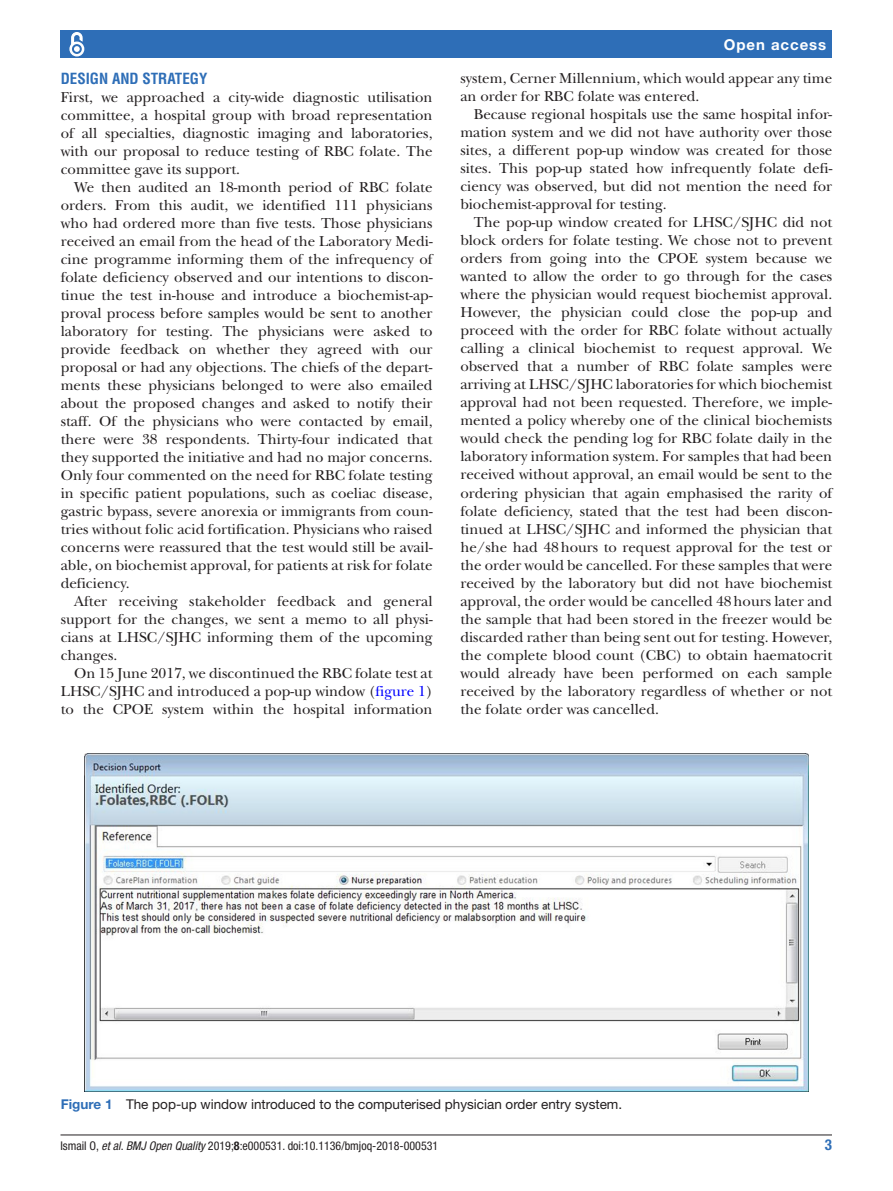
<style>
.page{position:relative;width:893px;height:1191px;background:#fff}
.page>*{position:absolute;margin:0;border:0;box-sizing:border-box;transform-origin:0 0}
.t1{font:15px/18px "New Baskerville";color:#231f20;text-align:justify}
.t2{font:700 condensed 15px "Helvetica LT Std";color:#2e6eb7}
.t3{font:700 15px "Helvetica Neue LT Std";letter-spacing:.065em;color:#fff}
.t4{font:700 condensed 15px "Helvetica Neue LT Std";color:#2e6eb7}
.t5{font:13.5px "Helvetica Neue LT Std";color:#231f20}
.t6{font:condensed 12px "Helvetica Neue LT Std";color:#231f20}
.s1{color:#00f}
.s2{font-weight:700;color:#2e6eb7}
.s3{font-style:italic}
.s4{font-weight:700}
</style>
<div class="page">
<hr style="left:61px;top:1134px;width:771px;height:1px;background:#231f20">
<div style="left:61px;top:31px;width:771px;height:27px;background:#2e6eb7"></div>
<svg style="left:69px;top:32px;width:16px;height:25px"></svg>
<img style="left:84px;top:753px;width:725px;height:338px">
<p class="t2" style="left:61px;top:69px;width:148px">DESIGN AND STRATEGY</p>
<p class="t1" style="left:61px;top:88px;width:373px">First, we approached a city-wide diagnostic utilisation committee, a hospital group with broad representation of all specialties, diagnostic imaging and laboratories, with our proposal to reduce testing of RBC folate. The committee gave its support.</p>
<p class="t1" style="left:61px;top:178px;width:373px;text-indent:14px">We then audited an 18-month period of RBC folate orders. From this audit, we identified 111 physicians who had ordered more than five tests. Those physicians received an email from the head of the Laboratory Medi&shy;cine programme informing them of the infrequency of folate deficiency observed and our intentions to discon&shy;tinue the test in-house and introduce a biochemist-ap&shy;proval process before samples would be sent to another laboratory for testing. The physicians were asked to provide feedback on whether they agreed with our proposal or had any objections. The chiefs of the depart&shy;ments these physicians belonged to were also emailed about the proposed changes and asked to notify their staff. Of the physicians who were contacted by email, there were 38 respondents. Thirty-four indicated that they supported the initiative and had no major concerns.<br>Only four commented on the need for RBC folate testing in specific patient populations, such as coeliac disease, gastric bypass, severe anorexia or immigrants from coun&shy;tries without folic acid fortification. Physicians who raised concerns were reassured that the test would still be avail&shy;able, on biochemist approval, for patients at risk for folate deficiency.</p>
<p class="t1" style="left:61px;top:592px;width:373px;text-indent:14px">After receiving stakeholder feedback and general support for the changes, we sent a memo to all physi&shy;cians at LHSC/SJHC informing them of the upcoming changes.</p>
<p class="t1" style="left:61px;top:664px;width:373px;text-indent:14px">On 15 June 2017, we discontinued the RBC folate test at LHSC/SJHC and introduced a pop-up window (<span class="s1">figure 1</span>) to the CPOE system within the hospital information</p>
<p class="t3" style="left:724px;top:35px;width:104px">Open access</p>
<p class="t1" style="left:460px;top:69px;width:373px">system, Cerner Millennium, which would appear any time an order for RBC folate was entered.</p>
<p class="t1" style="left:460px;top:105px;width:373px;text-indent:13px">Because regional hospitals use the same hospital infor&shy;mation system and we did not have authority over those sites, a different pop-up window was created for those sites. This pop-up stated how infrequently folate defi&shy;ciency was observed, but did not mention the need for biochemist-approval for testing.</p>
<p class="t1" style="left:460px;top:213px;width:373px;text-indent:14px">The pop-up window created for LHSC/SJHC did not block orders for folate testing. We chose not to prevent orders from going into the CPOE system because we wanted to allow the order to go through for the cases where the physician would request biochemist approval.<br>However, the physician could close the pop-up and proceed with the order for RBC folate without actually calling a clinical biochemist to request approval. We observed that a number of RBC folate samples were arriving at LHSC/SJHC laboratories for which biochemist approval had not been requested. Therefore, we imple&shy;mented a policy whereby one of the clinical biochemists would check the pending log for RBC folate daily in the laboratory information system. For samples that had been received without approval, an email would be sent to the ordering physician that again emphasised the rarity of folate deficiency, stated that the test had been discon&shy;tinued at LHSC/SJHC and informed the physician that he/she had 48hours to request approval for the test or the order would be cancelled. For these samples that were received by the laboratory but did not have biochemist approval, the order would be cancelled 48hours later and the sample that had been stored in the freezer would be discarded rather than being sent out for testing. However, the complete blood count (CBC) to obtain haematocrit would already have been performed on each sample received by the laboratory regardless of whether or not the folate order was cancelled.</p>
<p class="t5" style="left:61px;top:1096px;width:563px"><span class="s2">Figure 1</span> The pop-up window introduced to the computerised physician order entry system.</p>
<p class="t6" style="left:61px;top:1138px;width:379px">Ismail O, <span class="s3">et al</span>. <span class="s3">BMJ Open Quality</span> 2019;<span class="s4">8</span>:e000531. doi:10.1136/bmjoq-2018-000531</p>
<p class="t4" style="left:825px;top:1135px;width:9px">3</p>
</div>
